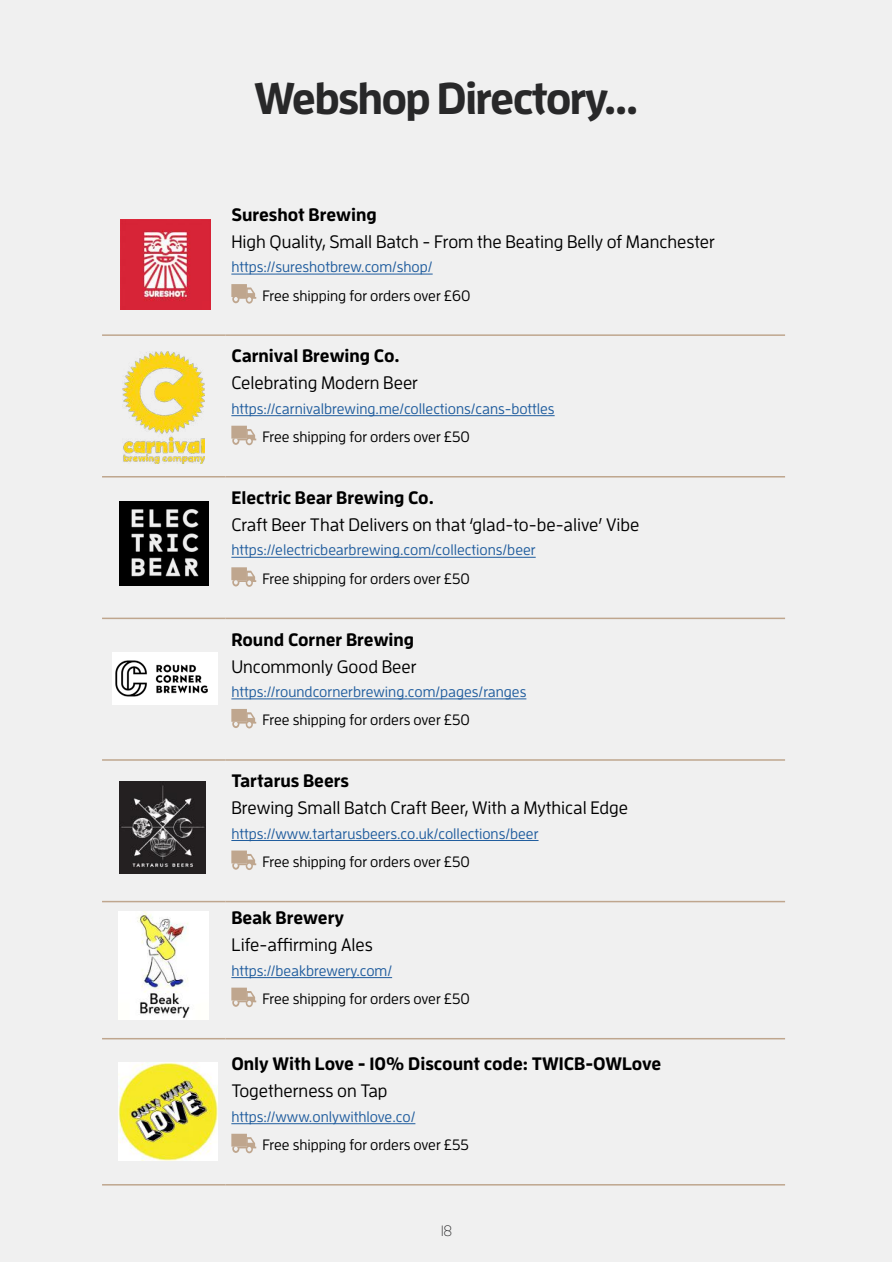
<style>
.page{position:relative;width:893px;height:1263px;background:#fff}
.page>*{position:absolute;margin:0;border:0;box-sizing:border-box;transform-origin:0 0}
.t1{font:700 44.4px "Enzo OT";letter-spacing:-.04em;color:#282829}
.t2{font:500 18px "Enzo OT";color:#000}
.t3{font:700 18px "Enzo OT";color:#000}
.t4{font:500 15px "Enzo OT";color:#205d9e}
.t5{font:500 15px "Enzo OT";color:#000}
.t6{font:300 15px "Enzo OT";color:#282829}
</style>
<div class="page">
<div style="left:1px;top:1px;width:891px;height:1261px;background:#f0f0f0"></div>
<hr style="left:102px;top:334px;width:123px;height:2px;background:#bfa68e">
<hr style="left:225px;top:334px;width:560px;height:2px;background:#bfa68e">
<hr style="left:231px;top:274px;width:202px;height:1px;background:#205d9e">
<svg style="left:231px;top:284px;width:25px;height:20px"></svg>
<hr style="left:102px;top:476px;width:123px;height:1px;background:#bfa68e">
<hr style="left:225px;top:476px;width:560px;height:1px;background:#bfa68e">
<hr style="left:231px;top:415px;width:324px;height:1px;background:#205d9e">
<svg style="left:231px;top:426px;width:25px;height:19px"></svg>
<img style="left:120px;top:219px;width:90px;height:90px">
<img style="left:122px;top:352px;width:83px;height:112px">
<hr style="left:102px;top:618px;width:123px;height:1px;background:#bfa68e">
<hr style="left:225px;top:618px;width:560px;height:1px;background:#bfa68e">
<hr style="left:231px;top:557px;width:305px;height:1px;background:#205d9e">
<svg style="left:231px;top:567px;width:25px;height:20px"></svg>
<img style="left:120px;top:501px;width:89px;height:84px">
<hr style="left:102px;top:759px;width:123px;height:2px;background:#bfa68e">
<hr style="left:225px;top:759px;width:560px;height:2px;background:#bfa68e">
<hr style="left:231px;top:698px;width:295px;height:1px;background:#205d9e">
<svg style="left:231px;top:709px;width:25px;height:19px"></svg>
<img style="left:112px;top:653px;width:105px;height:52px">
<hr style="left:102px;top:901px;width:123px;height:1px;background:#bfa68e">
<hr style="left:225px;top:901px;width:560px;height:1px;background:#bfa68e">
<hr style="left:231px;top:840px;width:308px;height:1px;background:#205d9e">
<svg style="left:231px;top:850px;width:25px;height:20px"></svg>
<img style="left:119px;top:781px;width:87px;height:92px">
<hr style="left:102px;top:1038px;width:123px;height:1px;background:#bfa68e">
<hr style="left:225px;top:1038px;width:560px;height:1px;background:#bfa68e">
<hr style="left:231px;top:977px;width:161px;height:1px;background:#205d9e">
<svg style="left:231px;top:988px;width:25px;height:19px"></svg>
<img style="left:119px;top:911px;width:89px;height:108px">
<hr style="left:102px;top:1184px;width:123px;height:1px;background:#bfa68e">
<hr style="left:225px;top:1184px;width:560px;height:1px;background:#bfa68e">
<hr style="left:231px;top:1123px;width:184px;height:1px;background:#205d9e">
<svg style="left:231px;top:1134px;width:25px;height:19px"></svg>
<img style="left:119px;top:1062px;width:98px;height:99px">
<h1 class="t1" style="left:254px;top:70px;width:386px">Webshop Directory...</h1>
<p class="t3" style="left:231px;top:203px;width:147px">Sureshot Brewing</p>
<p class="t2" style="left:231px;top:231px;width:485px">High Quality, Small Batch - From the Beating Belly of Manchester</p>
<p class="t4" style="left:231px;top:258px;width:203px">https://sureshotbrew.com/shop/</p>
<p class="t5" style="left:262px;top:287px;width:210px">Free shipping for orders over £60</p>
<p class="t3" style="left:231px;top:345px;width:170px">Carnival Brewing Co.</p>
<p class="t2" style="left:231px;top:372px;width:188px">Celebrating Modern Beer</p>
<p class="t4" style="left:231px;top:400px;width:325px">https://carnivalbrewing.me/collections/cans-bottles</p>
<p class="t5" style="left:262px;top:428px;width:209px">Free shipping for orders over £50</p>
<p class="t3" style="left:231px;top:486px;width:204px">Electric Bear Brewing Co.</p>
<p class="t2" style="left:231px;top:514px;width:410px">Craft Beer That Delivers on that ‘glad-to-be-alive’ Vibe</p>
<p class="t4" style="left:231px;top:541px;width:306px">https://electricbearbrewing.com/collections/beer</p>
<p class="t5" style="left:262px;top:570px;width:209px">Free shipping for orders over £50</p>
<p class="t3" style="left:231px;top:628px;width:184px">Round Corner Brewing</p>
<p class="t2" style="left:231px;top:656px;width:187px">Uncommonly Good Beer</p>
<p class="t4" style="left:231px;top:683px;width:297px">https://roundcornerbrewing.com/pages/ranges</p>
<p class="t5" style="left:262px;top:711px;width:209px">Free shipping for orders over £50</p>
<p class="t3" style="left:231px;top:769px;width:119px">Tartarus Beers</p>
<p class="t2" style="left:231px;top:797px;width:398px">Brewing Small Batch Craft Beer, With a Mythical Edge</p>
<p class="t4" style="left:231px;top:824px;width:309px">https://www.tartarusbeers.co.uk/collections/beer</p>
<p class="t5" style="left:262px;top:853px;width:209px">Free shipping for orders over £50</p>
<p class="t3" style="left:231px;top:907px;width:114px">Beak Brewery</p>
<p class="t2" style="left:231px;top:934px;width:143px">Life-affirming Ales</p>
<p class="t4" style="left:231px;top:961px;width:162px">https://beakbrewery.com/</p>
<p class="t5" style="left:262px;top:990px;width:209px">Free shipping for orders over £50</p>
<p class="t3" style="left:231px;top:1053px;width:431px">Only With Love - 10% Discount code: TWICB-OWLove</p>
<p class="t2" style="left:231px;top:1080px;width:158px">Togetherness on Tap</p>
<p class="t4" style="left:231px;top:1108px;width:186px">https://www.onlywithlove.co/</p>
<p class="t5" style="left:262px;top:1136px;width:208px">Free shipping for orders over £55</p>
<p class="t6" style="left:441px;top:1222px;width:13px">18</p>
</div>
